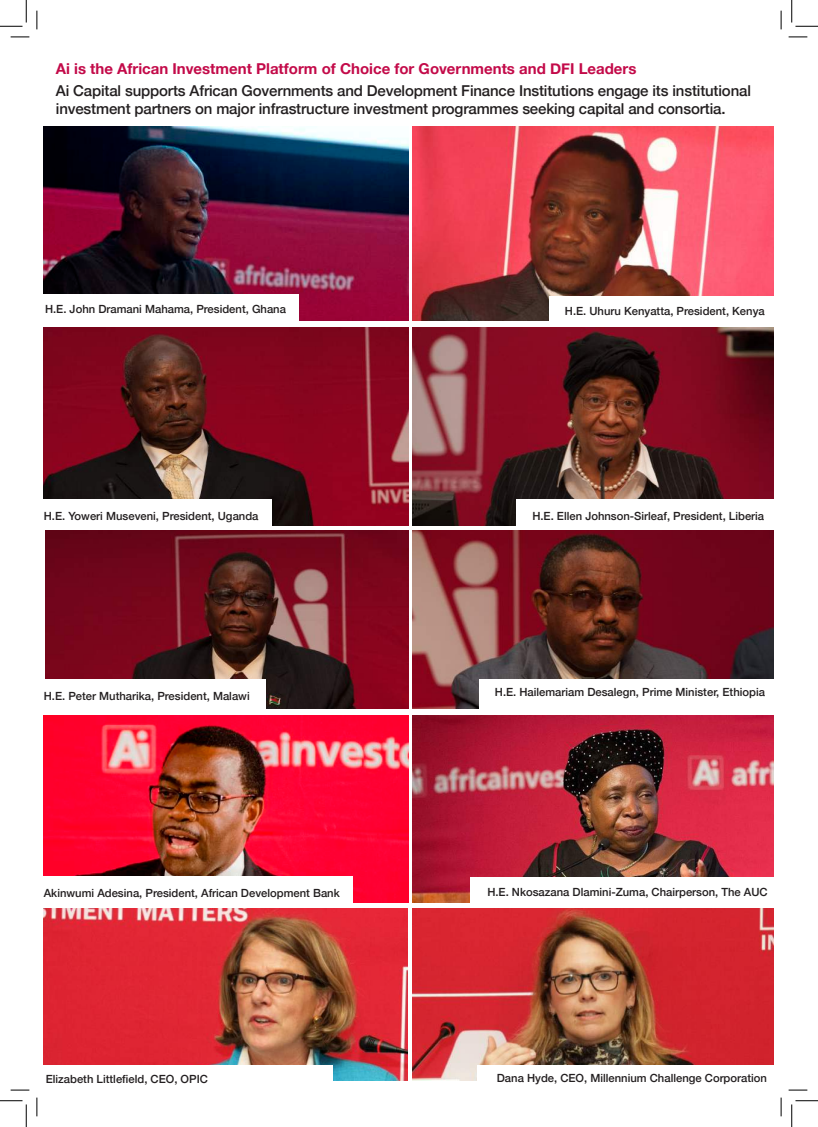
<style>
.page{position:relative;width:818px;height:1127px;background:#fff}
.page>*{position:absolute;margin:0;border:0;box-sizing:border-box;transform-origin:0 0}
.t1{font:500 15px/18px "Helvetica Neue";letter-spacing:-.01em;color:#231f20}
.t2{font:700 15px "Helvetica Neue";color:#c30a49}
.t3{font:500 11.25px "Helvetica Neue";color:#231f20}
</style>
<div class="page">
<img style="left:413px;top:530px;width:360px;height:178px">
<img style="left:46px;top:530px;width:362px;height:178px">
<img style="left:44px;top:127px;width:364px;height:194px">
<img style="left:413px;top:127px;width:360px;height:194px">
<img style="left:44px;top:715px;width:364px;height:186px">
<img style="left:44px;top:908px;width:364px;height:172px">
<img style="left:413px;top:908px;width:360px;height:172px">
<div style="left:26px;top:1064px;width:307px;height:36px;background:#fff"></div>
<div style="left:477px;top:1064px;width:315px;height:36px;background:#fff"></div>
<img style="left:413px;top:715px;width:360px;height:186px">
<img style="left:44px;top:327px;width:364px;height:198px">
<img style="left:413px;top:327px;width:360px;height:198px">
<div style="left:26px;top:294px;width:273px;height:30px;background:#fff"></div>
<div style="left:549px;top:297px;width:243px;height:30px;background:#fff"></div>
<div style="left:26px;top:499px;width:246px;height:31px;background:#fff"></div>
<div style="left:516px;top:499px;width:276px;height:31px;background:#fff"></div>
<div style="left:26px;top:678px;width:240px;height:31px;background:#fff"></div>
<div style="left:479px;top:678px;width:313px;height:31px;background:#fff"></div>
<div style="left:26px;top:875px;width:327px;height:31px;background:#fff"></div>
<div style="left:470px;top:877px;width:322px;height:30px;background:#fff"></div>
<svg style="left:11px;top:36px;width:18px;height:2px"></svg>
<svg style="left:788px;top:36px;width:19px;height:2px"></svg>
<svg style="left:11px;top:1089px;width:18px;height:1px"></svg>
<svg style="left:788px;top:1089px;width:19px;height:1px"></svg>
<svg style="left:36px;top:11px;width:2px;height:18px"></svg>
<svg style="left:36px;top:1097px;width:2px;height:18px"></svg>
<svg style="left:780px;top:11px;width:2px;height:18px"></svg>
<svg style="left:780px;top:1097px;width:2px;height:18px"></svg>
<svg style="left:0;top:0;width:27px;height:27px"></svg>
<svg style="left:0;top:1100px;width:27px;height:26px"></svg>
<svg style="left:791px;top:0;width:27px;height:27px"></svg>
<svg style="left:791px;top:1100px;width:27px;height:26px"></svg>
<h1 class="t2" style="left:56px;top:57px;width:582px">Ai is the African Investment Platform of Choice for Governments and DFI Leaders</h1>
<h1 class="t1" style="left:56px;top:81px;width:696px">Ai Capital supports African Governments and Development Finance Institutions engage its institutional investment partners on major infrastructure investment programmes seeking capital and consortia.</h1>
<p class="t3" style="left:45px;top:300px;width:242px">H.E. John Dramani Mahama, President, Ghana</p>
<p class="t3" style="left:565px;top:301px;width:201px">H.E. Uhuru Kenyatta, President, Kenya</p>
<p class="t3" style="left:44px;top:507px;width:216px">H.E. Yoweri Museveni, President, Uganda</p>
<p class="t3" style="left:532px;top:506px;width:233px">H.E. Ellen Johnson-Sirleaf, President, Liberia</p>
<p class="t3" style="left:44px;top:686px;width:207px">H.E. Peter Mutharika, President, Malawi</p>
<p class="t3" style="left:495px;top:683px;width:272px">H.E. Hailemariam Desalegn, Prime Minister, Ethiopia</p>
<p class="t3" style="left:44px;top:883px;width:297px">Akinwumi Adesina, President, African Development Bank</p>
<p class="t3" style="left:487px;top:882px;width:282px">H.E. Nkosazana Dlamini-Zuma, Chairperson, The AUC</p>
<p class="t3" style="left:46px;top:1069px;width:164px">Elizabeth Littlefield, CEO, OPIC</p>
<p class="t3" style="left:497px;top:1069px;width:272px">Dana Hyde, CEO, Millennium Challenge Corporation</p>
</div>
